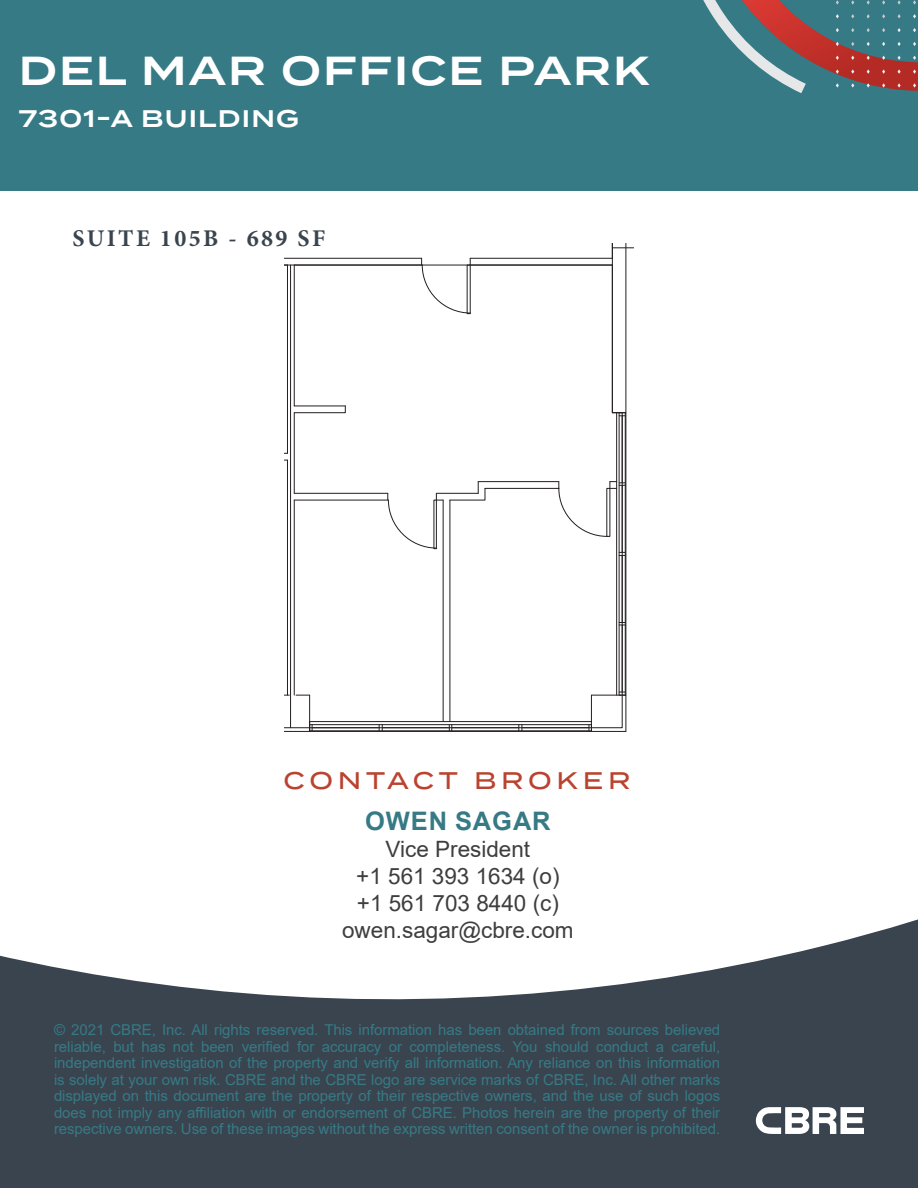
<style>
.page{position:relative;width:918px;height:1188px;background:#fff}
.page>*{position:absolute;margin:0;border:0;box-sizing:border-box;transform-origin:0 0}
.t1{font:600 40.5px "Termina";letter-spacing:.05em;color:#fff}
.t2{font:700 25.5px "Arial";letter-spacing:.035em;color:#367a85}
.Heading{font:700 24px "Minion Pro";letter-spacing:.1em;color:#39444f}
.t3{font:600 24px "Termina";letter-spacing:.05em;color:#fff}
.t4{font:500 24px "Termina";letter-spacing:.2em;color:#ba432f}
.t5{font:22.5px/27px "Arial";color:#3e3e3f;text-align:center}
.t6{font:15px/16.5px "Arial";letter-spacing:-.005em;color:#367a85;text-align:justify}
</style>
<div class="page">
<div style="left:0;top:0;width:918px;height:191px;background:#367a85"></div>
<svg style="left:703px;top:0;width:215px;height:93px"></svg>
<svg style="left:0;top:919px;width:918px;height:269px"></svg>
<svg style="left:756px;top:1107px;width:108px;height:27px"></svg>
<svg style="left:284px;top:243px;width:350px;height:489px"></svg>
<svg style="left:612px;top:243px;width:1px;height:15px"></svg>
<hr style="left:284px;top:265px;width:328px;height:1px;background:#231f20">
<hr style="left:290px;top:265px;width:1px;height:463px;background:#231f20">
<h1 class="t1" style="left:19px;top:41px;width:632px">DEL MAR OFFICE PARK</h1>
<h3 class="t3" style="left:19px;top:101px;width:282px">7301-A BUILDING</h3>
<p class="Heading" style="left:72px;top:221px;width:254px">SUITE 105B - 689 SF</p>
<h3 class="t4" style="left:283px;top:762px;width:348px">CONTACT BROKER</h3>
<h2 class="t2" style="left:365px;top:803px;width:187px">OWEN SAGAR</h2>
<h3 class="t5" style="left:342px;top:836px;width:233px">Vice President<br>+1 561 393 1634 (o) +1 561 703 8440 (c) owen.sagar@cbre.com</h3>
<p class="t6" style="left:54px;top:1021px;width:668px">© 2021 CBRE, Inc. All rights reserved. This information has been obtained from sources believed reliable, but has not been verified for accuracy or completeness. You should conduct a careful, independent investigation of the property and verify all information. Any reliance on this information is solely at your own risk. CBRE and the CBRE logo are service marks of CBRE, Inc. All other marks displayed on this document are the property of their respective owners, and the use of such logos does not imply any affiliation with or endorsement of CBRE. Photos herein are the property of their respective owners. Use of these images without the express written consent of the owner is prohibited.</p>
</div>
